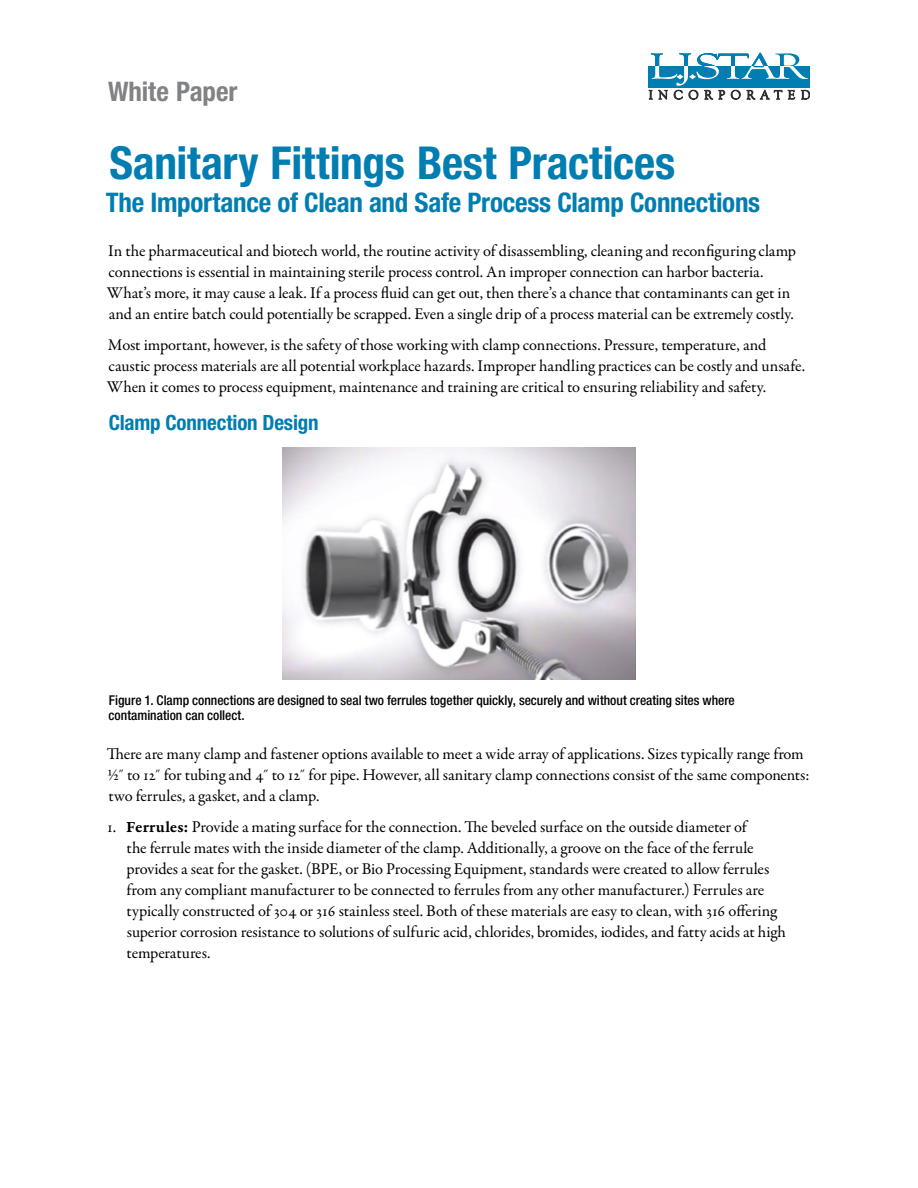
<style>
.page{position:relative;width:918px;height:1188px;background:#fff}
.page>*{position:absolute;margin:0;border:0;box-sizing:border-box;transform-origin:0 0}
.t1{font:700 condensed 45.45px "Helvetica Neue";letter-spacing:-.005em;color:#007db1}
.t2{font:700 condensed 27px "Helvetica Neue";letter-spacing:-.01em;color:#007db1}
.t3{font:700 condensed 27px "Helvetica Neue";letter-spacing:-.005em;color:#808285}
.t4{font:700 condensed 21px "Helvetica Neue";letter-spacing:-.01em;color:#007db1}
.t5{font:16.5px/21px "Garamond Premr Pro";letter-spacing:-.005em;color:#000}
.t6{font:500 condensed 13.5px/15px "Helvetica Neue";color:#000}
.s1{font-family:"Garamond Premr Pro Smbd Capt"}
</style>
<div class="page">
<svg style="left:649px;top:53px;width:161px;height:46px"></svg>
<img style="left:282px;top:447px;width:354px;height:232px">
<h2 class="t3" style="left:108px;top:76px;width:131px">White Paper</h2>
<h1 class="t1" style="left:109px;top:136px;width:567px">Sanitary Fittings Best Practices</h1>
<h2 class="t2" style="left:106px;top:186px;width:656px">The Importance of Clean and Safe Process Clamp Connections</h2>
<p class="t5" style="left:107px;top:240px;width:691px">In the pharmaceutical and biotech world, the routine activity of disassembling, cleaning and reconfiguring clamp connections is essential in maintaining sterile process control. An improper connection can harbor bacteria.<br>What’s more, it may cause a leak. If a process fluid can get out, then there’s a chance that contaminants can get in and an entire batch could potentially be scrapped. Even a single drip of a process material can be extremely costly.</p>
<p class="t5" style="left:107px;top:335px;width:700px">Most important, however, is the safety of those working with clamp connections. Pressure, temperature, and caustic process materials are all potential workplace hazards. Improper handling practices can be costly and unsafe.<br>When it comes to process equipment, maintenance and training are critical to ensuring reliability and safety.</p>
<p class="t4" style="left:109px;top:410px;width:211px">Clamp Connection Design</p>
<p class="t6" style="left:109px;top:692px;width:628px">Figure 1. Clamp connections are designed to seal two ferrules together quickly, securely and without creating sites where contamination can collect.</p>
<p class="t5" style="left:107px;top:743px;width:704px">There are many clamp and fastener options available to meet a wide array of applications. Sizes typically range from ½˝ to 12˝ for tubing and 4˝ to 12˝ for pipe. However, all sanitary clamp connections consist of the same components: two ferrules, a gasket, and a clamp.</p>
<p class="t5" style="left:127px;top:817px;width:661px;text-indent:-19px">1. <span class="s1">Ferrules:</span> Provide a mating surface for the connection. The beveled surface on the outside diameter of<br>the ferrule mates with the inside diameter of the clamp. Additionally, a groove on the face of the ferrule provides a seat for the gasket. (BPE, or Bio Processing Equipment, standards were created to allow ferrules from any compliant manufacturer to be connected to ferrules from any other manufacturer.) Ferrules are typically constructed of 304 or 316 stainless steel. Both of these materials are easy to clean, with 316 offering superior corrosion resistance to solutions of sulfuric acid, chlorides, bromides, iodides, and fatty acids at high temperatures.</p>
</div>
